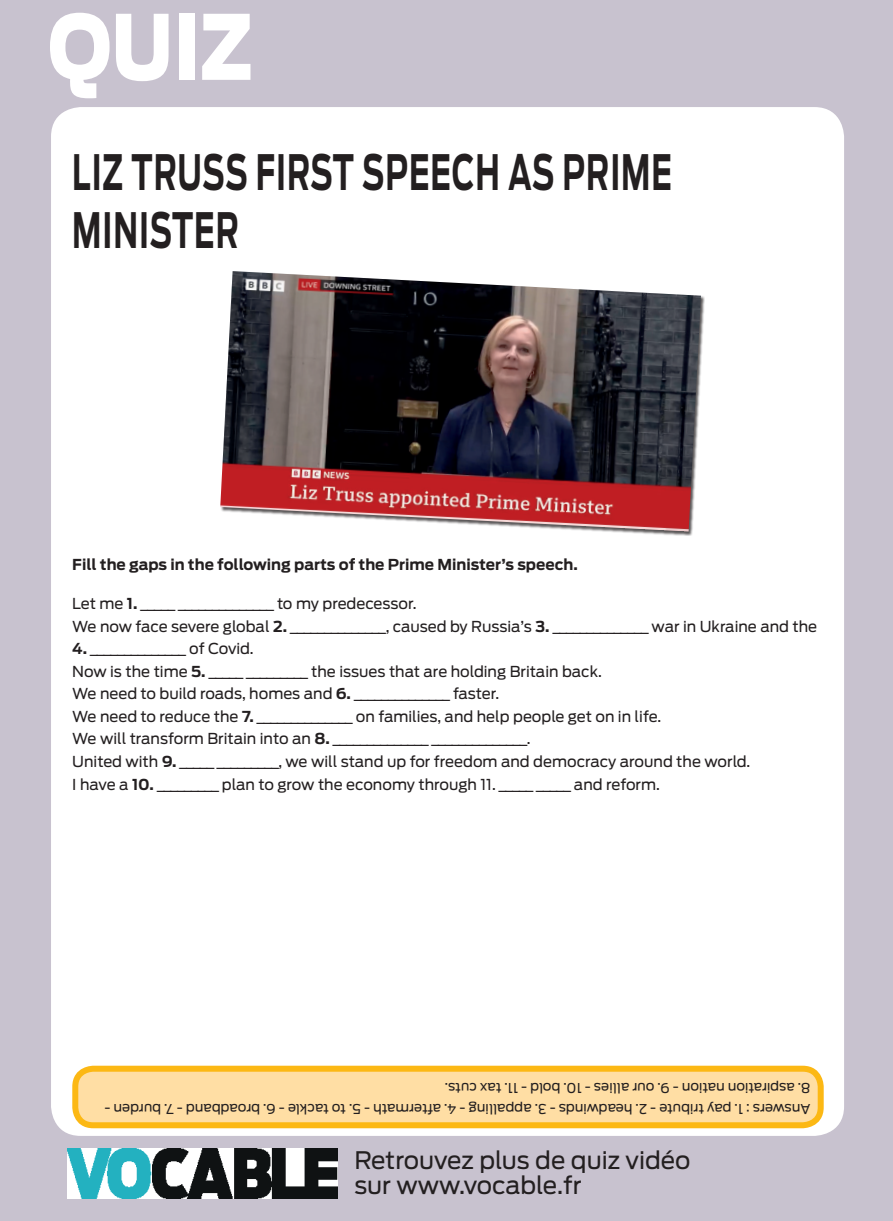
<style>
.page{position:relative;width:893px;height:1221px;background:#fff}
.page>*{position:absolute;margin:0;border:0;box-sizing:border-box;transform-origin:0 0}
.t1{font:900 89.1px "Antenna";color:#fff;scale:.83 1}
.t2{font:700 48.45px/58.1px "Antenna";letter-spacing:.03em;color:#231f20;scale:.62 1}
.t3{font:24px/25.5px "Antenna";color:#231f20}
.t4{font:15px/22.5px "Antenna";color:#231f20}
.t5{font:700 15px "Antenna";color:#231f20}
.t6{font:13.5px "Antenna";color:#231f20}
.s1{font-weight:700}
</style>
<div class="page">
<div style="left:0;top:0;width:893px;height:1220px;background:#c8c2cf"></div>
<div style="left:51px;top:107px;width:793px;height:1028px;background:#fff;border-radius:30px"></div>
<img style="left:67px;top:1148px;width:270px;height:50px">
<div style="left:75px;top:1068px;width:746px;height:57px;background:#ffdea4;border-radius:18px"></div>
<div style="left:72px;top:1065px;width:752px;height:63px;border:6px solid #fcb814;border-radius:18px"></div>
<div style="left:220px;top:271px;width:485px;height:265px;background:#231f20;opacity:.75"></div>
<img style="left:220px;top:271px;width:481px;height:260px">
<h1 class="t1" style="left:48px;top:-6px;width:248px">QUIZ</h1>
<h2 class="t2" style="left:72px;top:143px;width:969px">LIZ TRUSS FIRST SPEECH AS PRIME<br>MINISTER</h2>
<p class="t5" style="left:72px;top:556px;width:507px">Fill the gaps in the following parts of the Prime Minister’s speech.</p>
<p class="t4" style="left:72px;top:592px;width:746px">Let me <span class="s1">1.</span> _____ ______________ to my predecessor.<br>We now face severe global <span class="s1">2.</span> ______________, caused by Russia’s <span class="s1">3.</span> ______________ war in Ukraine and the</p>
<p class="t4" style="left:72px;top:637px;width:679px"><span class="s1">4.</span> ______________ of Covid.<br>Now is the time <span class="s1">5.</span> _____ _________ the issues that are holding Britain back.<br>We need to build roads, homes and <span class="s1">6.</span> ______________ faster.<br>We need to reduce the <span class="s1">7.</span> ______________ on families, and help people get on in life.<br>We will transform Britain into an <span class="s1">8.</span> ______________ ______________.<br>United with <span class="s1">9.</span> _____ _________, we will stand up for freedom and democracy around the world.<br>I have a <span class="s1">10.</span> _________ plan to grow the economy through 11. _____ _____ and reform.</p>
<p class="t6" style="left:810px;top:1095px;width:367px;rotate:-180deg">8. aspiration nation - 9. our allies - 10. bold - 11. tax cuts.</p>
<p class="t6" style="left:810px;top:1116px;width:707px;rotate:-180deg">Answers : 1. pay tribute - 2. headwinds - 3. appalling - 4. aftermath - 5. to tackle - 6. broadband - 7. burden -</p>
<h3 class="t3" style="left:354px;top:1147px;width:338px">Retrouvez plus de quiz vidéo sur www.vocable.fr</h3>
</div>
